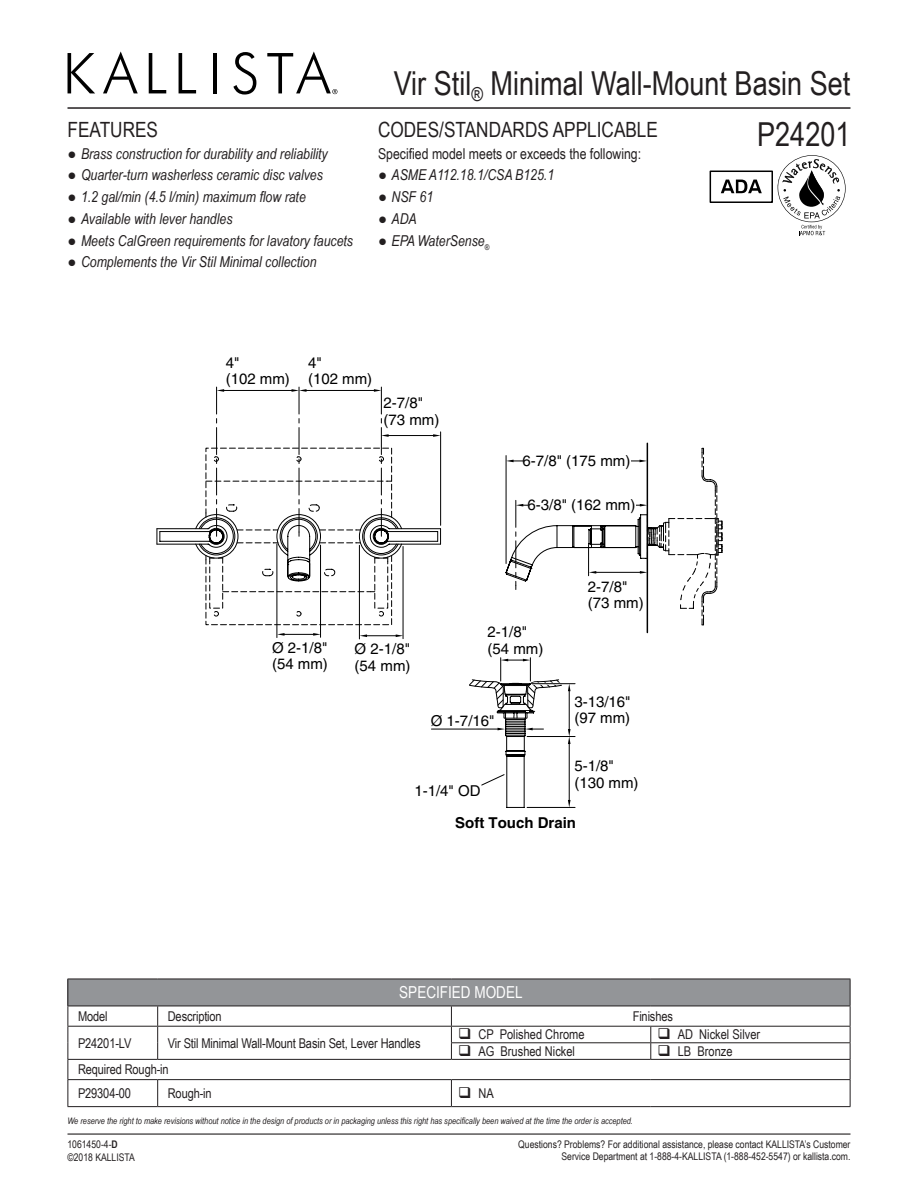
<style>
.page{position:relative;width:918px;height:1188px;background:#fff}
.page>*{position:absolute;margin:0;border:0;box-sizing:border-box;transform-origin:0 0}
.SKU{font:33px "Arial Narrow";color:#231f20}
.Features_Codes_Headi{font:21px "Arial Narrow";color:#231f20}
.Table_Heading{font:16.5px "Arial Narrow";color:#fff}
.t1{font:italic 15px "Arial Narrow";color:#231f20}
.t2{font:15px/16.5px "Helvetica";color:#000}
.Specified_model_meet{font:15px "Arial Narrow";color:#231f20}
.t3{font:700 15px "Helvetica";color:#000}
.Table_Heading_2{font:13.5px "Arial Narrow";letter-spacing:-.01em;color:#231f20}
.t4{font:10.5px/12.6px "Arial Narrow";color:#231f20;text-align:right}
.t5{font:italic 9px "Arial Narrow";color:#231f20}
.s1{font-family:"Times New Roman";font-style:normal}
.s2{font-weight:700}
</style>
<div class="page">
<hr style="left:277px;top:544px;width:1px;height:94px;background:#000">
<hr style="left:320px;top:545px;width:1px;height:92px;background:#000">
<svg style="left:277px;top:633px;width:8px;height:3px"></svg>
<svg style="left:313px;top:633px;width:7px;height:3px"></svg>
<hr style="left:284px;top:634px;width:30px;height:1px;background:#000">
<hr style="left:647px;top:443px;width:1px;height:190px;background:#000">
<hr style="left:359px;top:545px;width:1px;height:94px;background:#000">
<hr style="left:403px;top:546px;width:1px;height:93px;background:#000">
<svg style="left:360px;top:634px;width:7px;height:3px"></svg>
<svg style="left:396px;top:634px;width:7px;height:3px"></svg>
<hr style="left:366px;top:636px;width:30px;height:1px;background:#000">
<svg style="left:505px;top:448px;width:218px;height:177px"></svg>
<hr style="left:431px;top:729px;width:67px;height:1px;background:#000">
<svg style="left:468px;top:658px;width:108px;height:150px"></svg>
<svg style="left:156px;top:387px;width:285px;height:238px"></svg>
<hr style="left:223px;top:390px;width:69px;height:1px;background:#000">
<div style="left:523px;top:452px;width:107px;height:16px;background:#fff"></div>
<div style="left:528px;top:495px;width:107px;height:17px;background:#fff"></div>
<svg style="left:68px;top:53px;width:27px;height:40px"></svg>
<svg style="left:103px;top:51px;width:35px;height:42px"></svg>
<svg style="left:149px;top:53px;width:17px;height:40px"></svg>
<svg style="left:179px;top:53px;width:17px;height:40px"></svg>
<hr style="left:213px;top:53px;width:4px;height:40px;background:#000">
<svg style="left:233px;top:52px;width:23px;height:43px"></svg>
<svg style="left:267px;top:51px;width:70px;height:43px"></svg>
<hr style="left:68px;top:107px;width:782px;height:2px;background:#231f20">
<hr style="left:68px;top:1133px;width:782px;height:2px;background:#231f20">
<div style="left:68px;top:979px;width:782px;height:27px;background:#939598"></div>
<hr style="left:158px;top:1026px;width:293px;height:1px;background:#231f20">
<svg style="left:451px;top:1080px;width:1px;height:26px"></svg>
<svg style="left:650px;top:1027px;width:1px;height:32px"></svg>
<svg style="left:850px;top:980px;width:1px;height:126px"></svg>
<hr style="left:68px;top:1026px;width:90px;height:1px;background:#231f20">
<svg style="left:157px;top:1007px;width:1px;height:52px"></svg>
<svg style="left:157px;top:1080px;width:1px;height:26px"></svg>
<hr style="left:68px;top:1106px;width:90px;height:1px;background:#231f20">
<hr style="left:158px;top:1106px;width:293px;height:1px;background:#231f20">
<hr style="left:451px;top:1106px;width:200px;height:1px;background:#231f20">
<hr style="left:651px;top:1106px;width:200px;height:1px;background:#231f20">
<hr style="left:68px;top:979px;width:90px;height:1px;background:#231f20">
<hr style="left:158px;top:979px;width:293px;height:1px;background:#231f20">
<hr style="left:451px;top:979px;width:200px;height:1px;background:#231f20">
<hr style="left:651px;top:979px;width:200px;height:1px;background:#231f20">
<hr style="left:68px;top:1006px;width:90px;height:1px;background:#231f20">
<hr style="left:158px;top:1006px;width:293px;height:1px;background:#231f20">
<hr style="left:451px;top:1006px;width:200px;height:1px;background:#231f20">
<hr style="left:651px;top:1006px;width:200px;height:1px;background:#231f20">
<svg style="left:451px;top:1006px;width:1px;height:53px"></svg>
<hr style="left:451px;top:1026px;width:200px;height:1px;background:#231f20">
<hr style="left:651px;top:1026px;width:200px;height:1px;background:#231f20">
<hr style="left:451px;top:1042px;width:200px;height:1px;background:#231f20">
<hr style="left:651px;top:1042px;width:200px;height:1px;background:#231f20">
<hr style="left:68px;top:1059px;width:90px;height:1px;background:#231f20">
<svg style="left:68px;top:979px;width:1px;height:127px"></svg>
<hr style="left:158px;top:1059px;width:293px;height:1px;background:#231f20">
<hr style="left:451px;top:1059px;width:200px;height:1px;background:#231f20">
<hr style="left:651px;top:1059px;width:200px;height:1px;background:#231f20">
<hr style="left:68px;top:1079px;width:90px;height:1px;background:#231f20">
<hr style="left:158px;top:1079px;width:293px;height:1px;background:#231f20">
<hr style="left:451px;top:1079px;width:200px;height:1px;background:#231f20">
<hr style="left:651px;top:1079px;width:200px;height:1px;background:#231f20">
<svg style="left:721px;top:180px;width:41px;height:13px"></svg>
<div style="left:710px;top:171px;width:63px;height:32px;border:2px solid #000"></div>
<svg style="left:777px;top:155px;width:69px;height:80px"></svg>
<p class="Features_Codes_Headi" style="left:68px;top:114px;width:92px">FEATURES</p>
<p class="t1" style="left:68px;top:143px;width:262px"><span class="s1">●</span> Brass construction for durability and reliability</p>
<p class="t1" style="left:68px;top:165px;width:257px"><span class="s1">●</span> Quarter-turn washerless ceramic disc valves</p>
<p class="t1" style="left:68px;top:186px;width:240px"><span class="s1">●</span> 1.2 gal/min (4.5 l/min) maximum flow rate</p>
<p class="t1" style="left:68px;top:208px;width:166px"><span class="s1">●</span> Available with lever handles</p>
<p class="t1" style="left:68px;top:230px;width:287px"><span class="s1">●</span> Meets CalGreen requirements for lavatory faucets</p>
<p class="t1" style="left:68px;top:252px;width:251px"><span class="s1">●</span> Complements the Vir Stil Minimal collection</p>
<p class="SKU" style="left:394px;top:59px;width:458px">Vir Stil<sub>®</sub> Minimal Wall-Mount Basin Set</p>
<p class="SKU" style="left:757px;top:110px;width:95px">P24201</p>
<p class="Features_Codes_Headi" style="left:378px;top:114px;width:282px">CODES/STANDARDS APPLICABLE</p>
<p class="Specified_model_meet" style="left:378px;top:142px;width:265px">Specified model meets or exceeds the following:</p>
<p class="t1" style="left:378px;top:165px;width:178px"><span class="s1">●</span> ASME A112.18.1/CSA B125.1</p>
<p class="t1" style="left:378px;top:186px;width:57px"><span class="s1">●</span> NSF 61</p>
<p class="t1" style="left:378px;top:208px;width:40px"><span class="s1">●</span> ADA</p>
<p class="t1" style="left:378px;top:230px;width:113px"><span class="s1">●</span> EPA WaterSense<sub>®</sub></p>
<p class="t2" style="left:226px;top:354px;width:66px">4"<br>(102 mm)</p>
<p class="t2" style="left:308px;top:354px;width:66px">4"<br>(102 mm)</p>
<p class="t2" style="left:384px;top:395px;width:57px">2-7/8" (73 mm)</p>
<p class="t2" style="left:272px;top:639px;width:57px">Ø 2-1/8" (54 mm)</p>
<p class="t2" style="left:355px;top:641px;width:57px">Ø 2-1/8" (54 mm)</p>
<p class="t2" style="left:523px;top:452px;width:109px">6-7/8" (175 mm)</p>
<p class="t2" style="left:528px;top:496px;width:109px">6-3/8" (162 mm)</p>
<p class="t2" style="left:488px;top:624px;width:57px">2-1/8" (54 mm)</p>
<p class="t2" style="left:588px;top:578px;width:57px">2-7/8" (73 mm)</p>
<p class="t2" style="left:431px;top:712px;width:65px">Ø 1-7/16"</p>
<p class="t2" style="left:414px;top:783px;width:68px">1-1/4" OD</p>
<p class="t2" style="left:574px;top:693px;width:58px">3-13/16" (97 mm)</p>
<p class="t2" style="left:574px;top:758px;width:66px">5-1/8" (130 mm)</p>
<p class="t3" style="left:455px;top:814px;width:122px">Soft Touch Drain</p>
<p class="Table_Heading" style="left:399px;top:981px;width:125px">SPECIFIED MODEL</p>
<p class="Table_Heading_2" style="left:78px;top:1006px;width:31px">Model</p>
<p class="Table_Heading_2" style="left:168px;top:1006px;width:56px">Description</p>
<p class="Table_Heading_2" style="left:633px;top:1006px;width:42px">Finishes</p>
<p class="Table_Heading_2" style="left:78px;top:1033px;width:55px">P24201-LV</p>
<p class="Table_Heading_2" style="left:168px;top:1033px;width:254px">Vir Stil Minimal Wall-Mount Basin Set, Lever Handles</p>
<p class="Table_Heading_2" style="left:478px;top:1025px;width:108px">CP Polished Chrome</p>
<p class="Table_Heading_2" style="left:678px;top:1025px;width:84px">AD Nickel Silver</p>
<p class="Table_Heading_2" style="left:478px;top:1041px;width:98px">AG Brushed Nickel</p>
<p class="Table_Heading_2" style="left:678px;top:1041px;width:56px">LB Bronze</p>
<p class="Table_Heading_2" style="left:78px;top:1060px;width:92px">Required Rough-in</p>
<p class="Table_Heading_2" style="left:78px;top:1083px;width:55px">P29304-00</p>
<p class="Table_Heading_2" style="left:168px;top:1083px;width:45px">Rough-in</p>
<p class="Table_Heading_2" style="left:478px;top:1083px;width:17px">NA</p>
<p class="t5" style="left:68px;top:1114px;width:567px">We reserve the right to make revisions without notice in the design of products or in packaging unless this right has specifically been waived at the time the order is accepted.</p>
<p class="t4" style="left:518px;top:1137px;width:334px">Questions? Problems? For additional assistance, please contact KALLISTA’s Customer<br>Service Department at 1-888-4-KALLISTA (1-888-452-5547) or kallista.com.</p>
<p class="t4" style="left:68px;top:1138px;width:52px">1061450-4-<span class="s2">D</span></p>
<p class="t4" style="left:68px;top:1151px;width:69px">©2018 KALLISTA</p>
</div>
